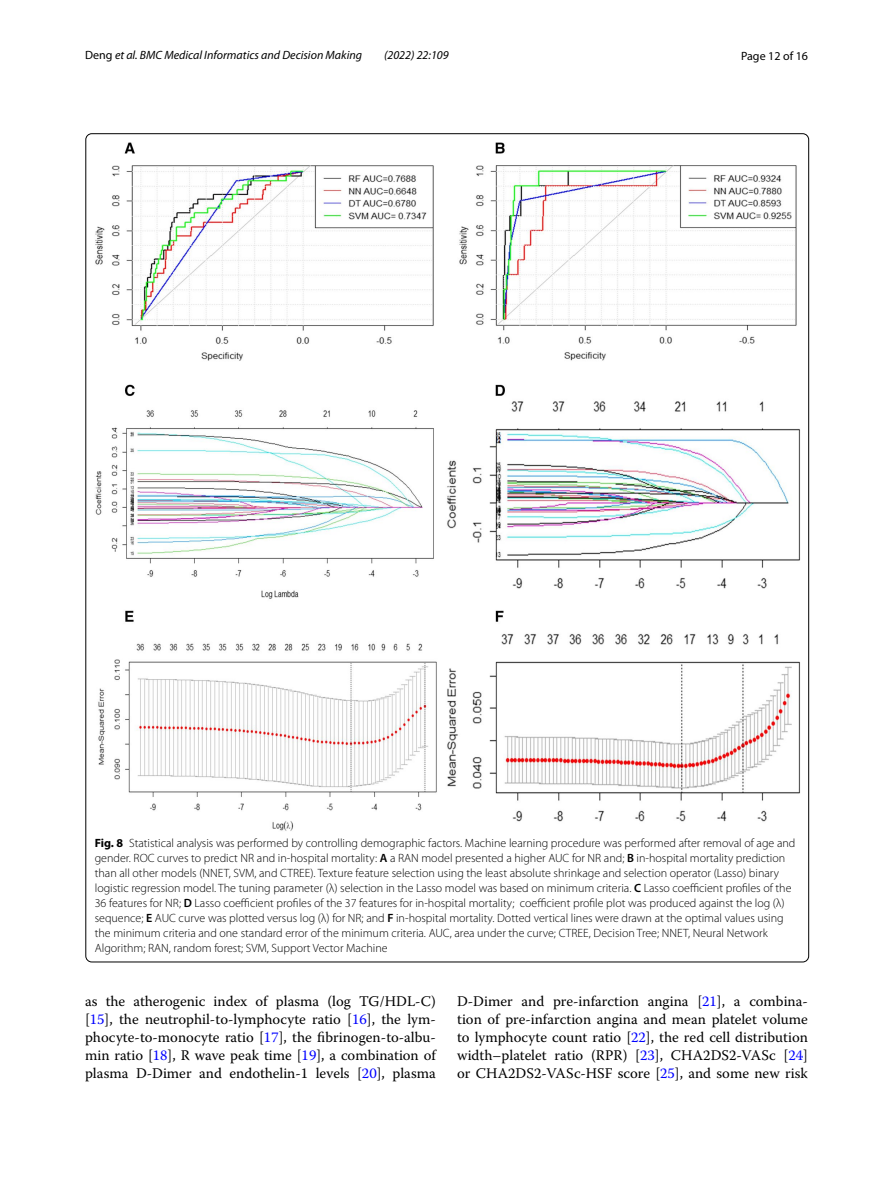
<style>
.page{position:relative;width:893px;height:1187px;background:#fff}
.page>*{position:absolute;margin:0;border:0;box-sizing:border-box;transform-origin:0 0}
.t1{font:14.7px/18px "Warnock Pro";color:#000;text-align:justify}
.t2{font:300 12px/15px "Myriad Pro";color:#000}
.t3{font:italic 12px "Myriad Pro";color:#000}
.t4{font:12px "Myriad Pro";color:#000}
.s1{font-style:normal}
.s2{font-weight:700}
.s3{font-weight:600}
.s4{color:#00f}
</style>
<div class="page">
<img style="left:95px;top:143px;width:705px;height:688px">
<p class="t3" style="left:85px;top:48px;width:279px"><span class="s1">Deng</span> et al. BMC Medical Informatics and Decision Making</p>
<p class="t3" style="left:384px;top:48px;width:66px">(2022) 22:109</p>
<p class="t4" style="left:741px;top:48px;width:68px">Page 12 of 16</p>
<p class="t2" style="left:95px;top:835px;width:702px"><span class="s2">Fig. 8</span> Statistical analysis was performed by controlling demographic factors. Machine learning procedure was performed after removal of age and gender. ROC curves to predict NR and in-hospital mortality: <span class="s3">A</span> a RAN model presented a higher AUC for NR and; <span class="s3">B</span> in-hospital mortality prediction than all other models (NNET, SVM, and CTREE). Texture feature selection using the least absolute shrinkage and selection operator (Lasso) binary logistic regression model. The tuning parameter (λ) selection in the Lasso model was based on minimum criteria. <span class="s3">C</span> Lasso coefficient profiles of the 36 features for NR; <span class="s3">D</span> Lasso coefficient profiles of the 37 features for in-hospital mortality; coefficient profile plot was produced against the log (λ) sequence; <span class="s3">E</span> AUC curve was plotted versus log (λ) for NR; and <span class="s3">F</span> in-hospital mortality. Dotted vertical lines were drawn at the optimal values using the minimum criteria and one standard error of the minimum criteria. AUC, area under the curve; CTREE, Decision Tree; NNET, Neural Network Algorithm; RAN, random forest; SVM, Support Vector Machine</p>
<p class="t1" style="left:85px;top:992px;width:352px">as the atherogenic index of plasma (log TG/HDL-C) [<span class="s4">15</span>], the neutrophil-to-lymphocyte ratio [<span class="s4">16</span>], the lym&shy;phocyte-to-monocyte ratio [<span class="s4">17</span>], the fibrinogen-to-albu&shy;min ratio [<span class="s4">18</span>], R wave peak time [<span class="s4">19</span>], a combination of plasma D-Dimer and endothelin-1 levels [<span class="s4">20</span>], plasma</p>
<p class="t1" style="left:457px;top:992px;width:352px">D-Dimer and pre-infarction angina [<span class="s4">21</span>], a combina&shy;tion of pre-infarction angina and mean platelet volume to lymphocyte count ratio [<span class="s4">22</span>], the red cell distribution width–platelet ratio (RPR) [<span class="s4">23</span>], CHA2DS2-VASc [<span class="s4">24</span>] or CHA2DS2-VASc-HSF score [<span class="s4">25</span>], and some new risk</p>
</div>
